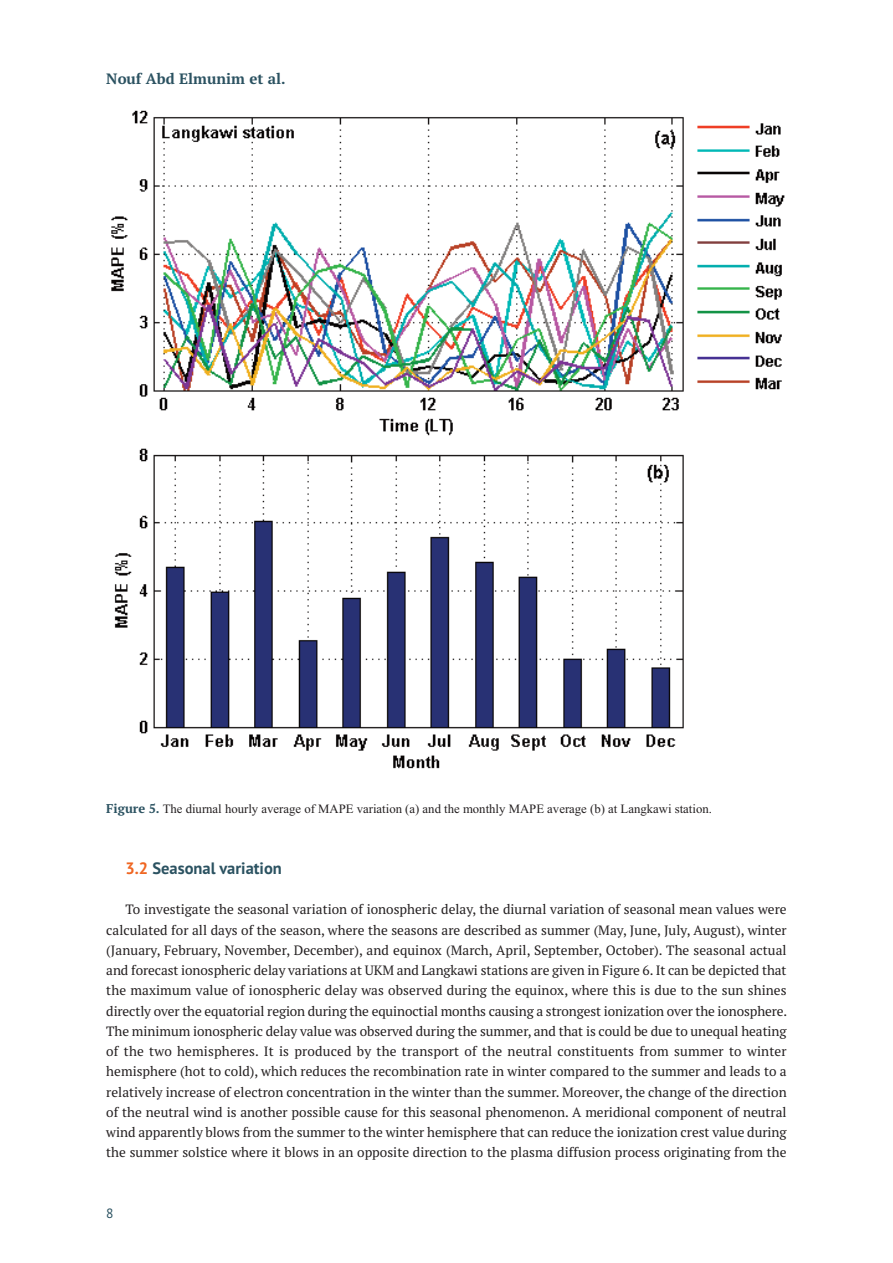
<style>
.page{position:relative;width:893px;height:1263px;background:#fff}
.page>*{position:absolute;margin:0;border:0;box-sizing:border-box;transform-origin:0 0}
.t1{font:700 16.5px "PT Sans";color:#2b5261}
.t2{font:700 15px "PT Serif";color:#2b5261}
.t3{font:13.5px/20.2px "PT Serif";color:#231f20;text-align:justify}
.t4{font:13.5px "PT Sans";color:#2b5261}
.t5{font:12.75px "Times New Roman";color:#231f20}
.s1{font-family:"PT Serif";font-weight:700;color:#2b5261}
.s2{color:#ef6622}
</style>
<div class="page">
<img style="left:111px;top:110px;width:674px;height:659px">
<p class="t2" style="left:106px;top:73px;width:181px">Nouf Abd Elmunim et al.</p>
<p class="t5" style="left:106px;top:804px;width:607px"><span class="s1">Figure 5.</span> The diurnal hourly average of MAPE variation (a) and the monthly MAPE average (b) at Langkawi station.</p>
<p class="t1" style="left:125px;top:862px;width:158px"><span class="s2">3.2</span> Seasonal variation</p>
<p class="t3" style="left:106px;top:901px;width:682px;text-indent:19px">To investigate the seasonal variation of ionospheric delay, the diurnal variation of seasonal mean values were calculated for all days of the season, where the seasons are described as summer (May, June, July, August), winter (January, February, November, December), and equinox (March, April, September, October). The seasonal actual and forecast ionospheric delay variations at UKM and Langkawi stations are given in Figure 6. It can be depicted that the maximum value of ionospheric delay was observed during the equinox, where this is due to the sun shines directly over the equatorial region during the equinoctial months causing a strongest ionization over the ionosphere.<br>The minimum ionospheric delay value was observed during the summer, and that is could be due to unequal heating of the two hemispheres. It is produced by the transport of the neutral constituents from summer to winter hemisphere (hot to cold), which reduces the recombination rate in winter compared to the summer and leads to a relatively increase of electron concentration in the winter than the summer. Moreover, the change of the direction of the neutral wind is another possible cause for this seasonal phenomenon. A meridional component of neutral wind apparently blows from the summer to the winter hemisphere that can reduce the ionization crest value during the summer solstice where it blows in an opposite direction to the plasma diffusion process originating from the</p>
<p class="t4" style="left:106px;top:1209px;width:9px">8</p>
</div>
